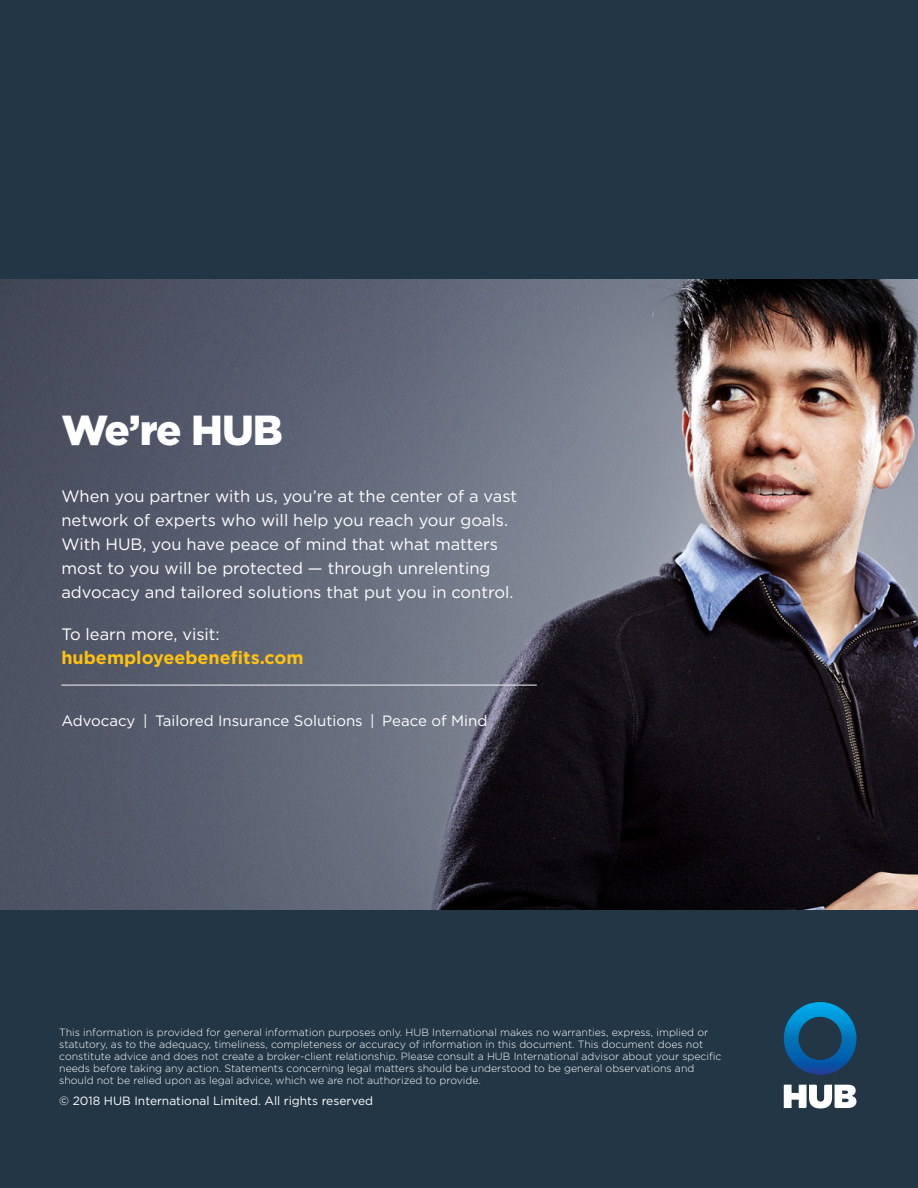
<style>
.page{position:relative;width:918px;height:1188px;background:#fff}
.page>*{position:absolute;margin:0;border:0;box-sizing:border-box;transform-origin:0 0}
.t1{font:900 42px "Gotham";letter-spacing:-.03em;color:#fff}
.Body_Copy{font:700 18px "Gotham";color:#fec210}
.Body_Copy-2{font:16.5px/24px "Gotham";color:#fff}
.Body_Copy-3{font:15px "Gotham";color:#fff}
.t2{font:12px "Gotham";color:#fff}
.t3{font:300 10.5px/12px "Gotham";color:#fff}
</style>
<div class="page">
<img style="left:0;top:279px;width:918px;height:631px">
<div style="left:0;top:910px;width:918px;height:278px;background:#233645"></div>
<div style="left:0;top:0;width:918px;height:279px;background:#233645"></div>
<svg style="left:784px;top:1085px;width:72px;height:23px"></svg>
<svg style="left:784px;top:1002px;width:72px;height:73px"></svg>
<hr style="left:61px;top:685px;width:476px;height:1px;background:#f5f7f5">
<p class="t1" style="left:61px;top:401px;width:223px">We’re HUB</p>
<p class="Body_Copy-2" style="left:61px;top:484px;width:457px">When you partner with us, you’re at the center of a vast network of experts who will help you reach your goals.<br>With HUB, you have peace of mind that what matters most to you will be protected — through unrelenting advocacy and tailored solutions that put you in control.</p>
<p class="Body_Copy-2" style="left:61px;top:622px;width:160px">To learn more, visit:</p>
<p class="Body_Copy" style="left:61px;top:646px;width:244px">hubemployeebenefits.com</p>
<p class="Body_Copy-3" style="left:61px;top:711px;width:427px">Advocacy | Tailored Insurance Solutions | Peace of Mind</p>
<p class="t3" style="left:59px;top:1026px;width:664px">This information is provided for general information purposes only. HUB International makes no warranties, express, implied or statutory, as to the adequacy, timeliness, completeness or accuracy of information in this document. This document does not constitute advice and does not create a broker-client relationship. Please consult a HUB International advisor about your specific needs before taking any action. Statements concerning legal matters should be understood to be general observations and should not be relied upon as legal advice, which we are not authorized to provide.</p>
<p class="t2" style="left:59px;top:1093px;width:315px">© 2018 HUB International Limited. All rights reserved</p>
</div>
